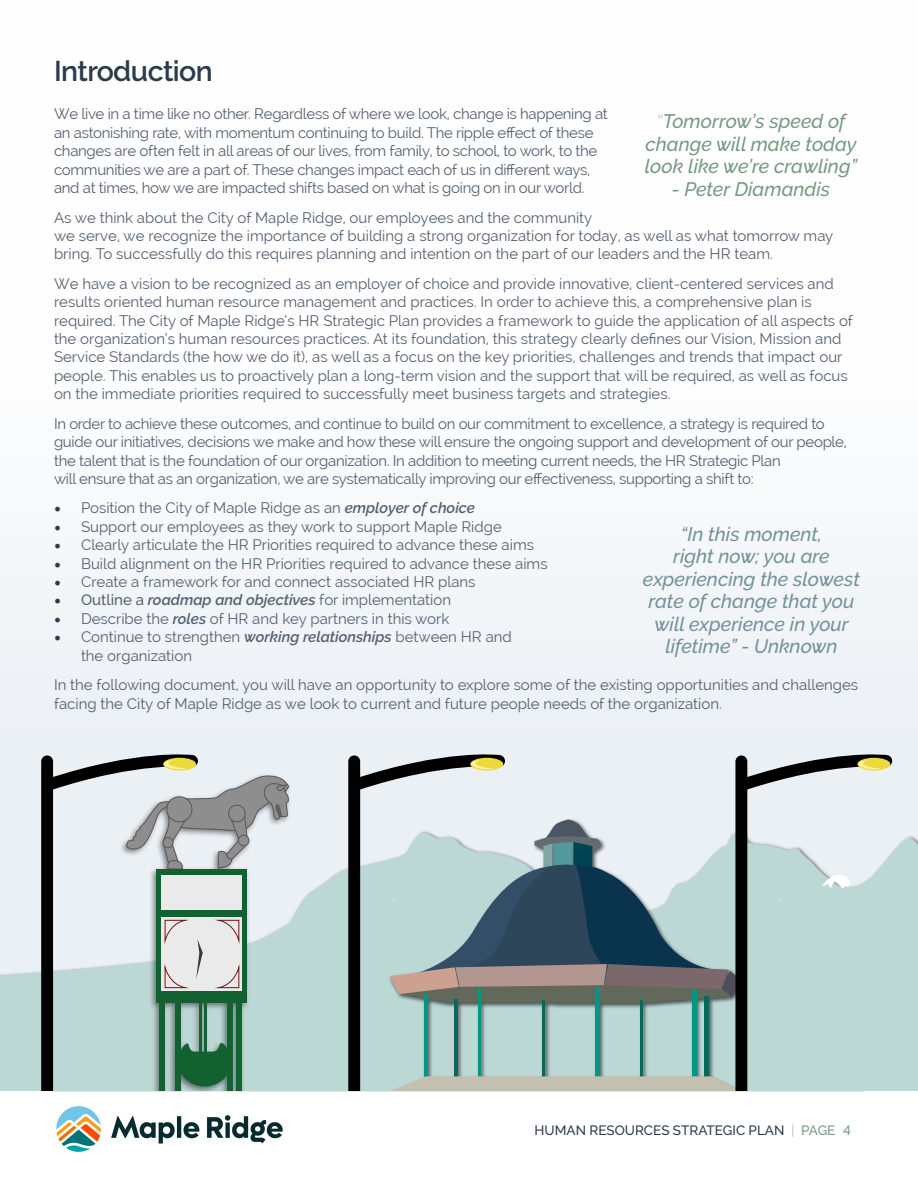
<style>
.page{position:relative;width:918px;height:1188px;background:#fff}
.page>*{position:absolute;margin:0;border:0;box-sizing:border-box;transform-origin:0 0}
.t1{font:600 28.5px "Raleway";letter-spacing:-.02em;color:#2b3a4c}
.t2{font:italic 500 19.5px/22.5px "Raleway";color:#729198;text-align:center}
.t3{font:italic 500 19.5px/22.5px "Raleway";color:#759982;text-align:center}
.t4{font:15px/18.5px "Raleway";color:#556170}
.t5{font:15px/18.5px "Raleway";letter-spacing:-.02em;color:#556170}
.t6{font:italic 600 15px "Raleway";color:#556170}
.t7{font:500 13.5px "Raleway";color:#2b3a4c}
.s1{font-family:"Minion Pro";font-size:18px;color:#2b3a4c}
.s2{font-weight:600;font-style:italic}
.s3{font-family:"Minion Pro";font-weight:500;font-style:normal;font-size:18px;color:#2b3a4c}
.s4{font-weight:500;font-style:normal}
.s5{font-weight:400;font-style:normal}
.s6{color:#cfd7cf}
.s7{font-weight:100}
.s8{color:#759982}
</style>
<div class="page">
<hr style="left:54px;top:1090px;width:810px;height:2px;background:#cdd5d7">
<div style="left:0;top:2px;width:918px;height:1089px;background:linear-gradient(to right,#f9fafb,#f9fafc)"></div>
<svg style="left:0;top:830px;width:918px;height:261px;background:#cadfde"></svg>
<svg style="left:348px;top:749px;width:545px;height:342px;background:#a8babb"></svg>
<svg style="left:41px;top:749px;width:249px;height:342px;background:#b2c1be"></svg>
<img style="left:56px;top:1106px;width:227px;height:46px">
<h1 class="t1" style="left:54px;top:54px;width:160px">Introduction</h1>
<p class="t5" style="left:54px;top:105px;width:555px">We live in a time like no other. Regardless of where we look, change is happening at an astonishing rate, with momentum continuing to build. The ripple effect of these changes are often felt in all areas of our lives, from family, to school, to work, to the communities we are a part of. These changes impact each of us in different ways, and at times, how we are impacted shifts based on what is going on in our world.</p>
<p class="t4" style="left:54px;top:208px;width:781px">As we think about the City of Maple Ridge, our employees and the community<br>we serve, we recognize the importance of building a strong organization for today, as well as what tomorrow may bring. To successfully do this requires planning and intention on the part of our leaders and the HR team.</p>
<p class="t4" style="left:54px;top:274px;width:801px">We have a vision to be recognized as an employer of choice and provide innovative, client-centered services and results oriented human resource management and practices. In order to achieve this, a comprehensive plan is required. The City of Maple Ridge’s HR Strategic Plan provides a framework to guide the application of all aspects of the organization’s human resources practices. At its foundation, this strategy clearly defines our Vision, Mission and Service Standards (the how we do it), as well as a focus on the key priorities, challenges and trends that impact our people. This enables us to proactively plan a long-term vision and the support that will be required, as well as focus on the immediate priorities required to successfully meet business targets and strategies.</p>
<p class="t5" style="left:54px;top:414px;width:794px">In order to achieve these outcomes, and continue to build on our commitment to excellence, a strategy is required to guide our initiatives, decisions we make and how these will ensure the ongoing support and development of our people, the talent that is the foundation of our organization. In addition to meeting current needs, the HR Strategic Plan<br>will ensure that as an organization, we are systematically improving our effectiveness, supporting a shift to:</p>
<p class="t4" style="left:54px;top:499px;width:423px"><span class="s1">•</span> Position the City of Maple Ridge as an <span class="s2">employer of choice</span></p>
<p class="t4" style="left:54px;top:517px;width:449px"><span class="s1">•</span> Support our employees as they work to support Maple Ridge</p>
<p class="t4" style="left:54px;top:536px;width:482px"><span class="s1">•</span> Clearly articulate the HR Priorities required to advance these aims</p>
<p class="t4" style="left:54px;top:554px;width:495px"><span class="s1">•</span> Build alignment on the HR Priorities required to advance these aims</p>
<p class="t4" style="left:54px;top:572px;width:423px"><span class="s1">•</span> Create a framework for and connect associated HR plans</p>
<p class="t6" style="left:54px;top:592px;width:399px"><span class="s3">•</span> <span class="s4">Outline a</span> roadmap and objectives <span class="s5">for implementation</span></p>
<p class="t4" style="left:54px;top:609px;width:397px"><span class="s1">•</span> Describe the <span class="s2">roles</span> of HR and key partners in this work</p>
<p class="t4" style="left:81px;top:628px;width:432px;text-indent:-27px"><span class="s1">•</span> Continue to strengthen <span class="s2">working relationships</span> between HR and the organization</p>
<p class="t4" style="left:54px;top:676px;width:806px">In the following document, you will have an opportunity to explore some of the existing opportunities and challenges facing the City of Maple Ridge as we look to current and future people needs of the organization.</p>
<h2 class="t3" style="left:645px;top:110px;width:214px"><span class="s6">“</span>Tomorrow’s speed of change will make today look like we’re crawling”</h2>
<h2 class="t3" style="left:672px;top:178px;width:160px">- Peter Diamandis</h2>
<h2 class="t2" style="left:643px;top:522px;width:219px">“In this moment,<br>right now; you are experiencing the slowest rate of change that you will experience in your lifetime” - Unknown</h2>
<p class="t7" style="left:535px;top:1122px;width:318px">HUMAN RESOURCES STRATEGIC PLAN <span class="s7">|</span> <span class="s8">PAGE 4</span></p>
</div>
